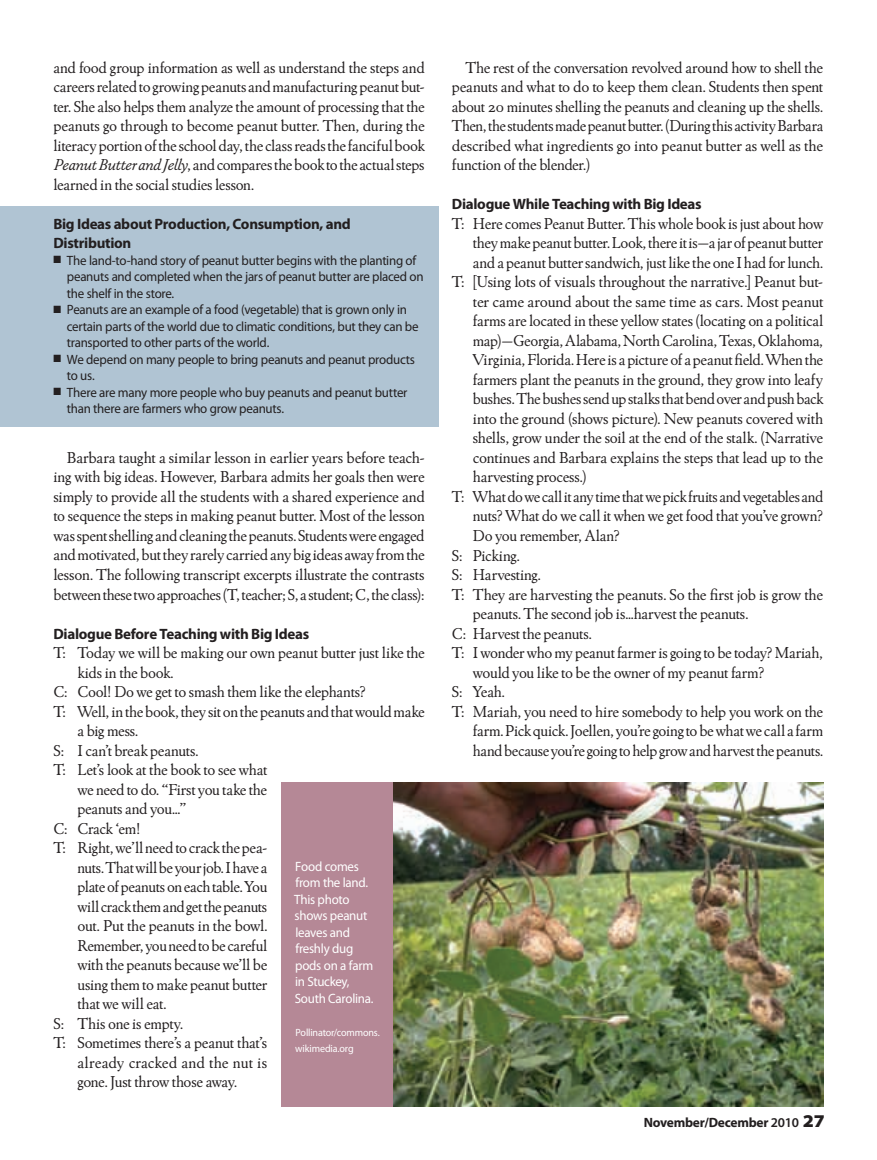
<style>
.page{position:relative;width:877px;height:1160px;background:#fff}
.page>*{position:absolute;margin:0;border:0;box-sizing:border-box;transform-origin:0 0}
.t1{font:16.5px/19.5px "Winchester New ITC Book OS";letter-spacing:-.02em;color:#231f20;text-align:justify}
.t2{font:16.5px "Winchester New ITC Book OS";color:#231f20}
.t3{font:700 15px/19.5px "Myriad Pro";letter-spacing:-.02em;color:#231f20}
.t4{font:13.5px/16.5px "Myriad Pro";letter-spacing:-.02em;color:#231f20;scale:.96 1}
.t5{font:13.5px/16.5px "Myriad Pro";letter-spacing:-.02em;color:#fff;scale:.96 1}
.t6{font:700 13.5px "Myriad Pro";letter-spacing:-.02em;color:#231f20}
.t7{font:10.5px/16.5px "Myriad Pro";letter-spacing:-.015em;color:#fff;scale:.96 1}
.s1{font-family:"Winchester New ITC Book Italic OS"}
.s2{font-weight:600}
.s3{font-weight:900;font-stretch:semi-expanded;font-size:18px}
</style>
<div class="page">
<div style="left:0;top:207px;width:438px;height:220px;background:#b0c4d3"></div>
<img style="left:392px;top:782px;width:431px;height:324px">
<div style="left:281px;top:782px;width:111px;height:324px;background:#b58896"></div>
<p class="t1" style="left:53px;top:57px;width:373px">and food group information as well as understand the steps and careers related to growing peanuts and manufacturing peanut but&shy;ter. She also helps them analyze the amount of processing that the peanuts go through to become peanut butter. Then, during the literacy portion of the school day, the class reads the fanciful book <span class="s1">Peanut Butter and Jelly</span>, and compares the book to the actual steps learned in the social studies lesson.</p>
<p class="t3" style="left:53px;top:214px;width:299px">Big Ideas about Production, Consumption, and<br>Distribution</p>
<p class="t4" style="left:67px;top:252px;width:373px;text-indent:-13px">■ The land-to-hand story of peanut butter begins with the planting of peanuts and completed when the jars of peanut butter are placed on the shelf in the store.</p>
<p class="t4" style="left:67px;top:301px;width:368px;text-indent:-13px">■ Peanuts are an example of a food (vegetable) that is grown only in certain parts of the world due to climatic conditions, but they can be transported to other parts of the world.</p>
<p class="t4" style="left:67px;top:351px;width:364px;text-indent:-13px">■ We depend on many people to bring peanuts and peanut products to us.</p>
<p class="t4" style="left:67px;top:384px;width:356px;text-indent:-13px">■ There are many more people who buy peanuts and peanut butter than there are farmers who grow peanuts.</p>
<p class="t1" style="left:53px;top:447px;width:373px;text-indent:14px">Barbara taught a similar lesson in earlier years before teach&shy;ing with big ideas. However, Barbara admits her goals then were simply to provide all the students with a shared experience and to sequence the steps in making peanut butter. Most of the lesson was spent shelling and cleaning the peanuts. Students were engaged and motivated, but they rarely carried any big ideas away from the lesson. The following transcript excerpts illustrate the contrasts between these two approaches (T, teacher; S, a student; C, the class):</p>
<p class="t3" style="left:53px;top:623px;width:257px">Dialogue Before Teaching with Big Ideas</p>
<p class="t1" style="left:53px;top:642px;width:373px">T: Today we will be making our own peanut butter just like the</p>
<p class="t1" style="left:77px;top:662px;width:98px">kids in the book.</p>
<p class="t1" style="left:53px;top:681px;width:314px">C: Cool! Do we get to smash them like the elephants?</p>
<p class="t1" style="left:53px;top:701px;width:373px">T: Well, in the book, they sit on the peanuts and that would make</p>
<p class="t1" style="left:77px;top:720px;width:62px">a big mess.</p>
<p class="t1" style="left:53px;top:740px;width:146px">S: I can’t break peanuts.</p>
<p class="t1" style="left:53px;top:759px;width:215px">T: Let’s look at the book to see what</p>
<p class="t1" style="left:77px;top:779px;width:191px">we need to do. “First you take the</p>
<p class="t1" style="left:77px;top:798px;width:110px">peanuts and you...”</p>
<p class="t1" style="left:53px;top:818px;width:89px">C: Crack ‘em!</p>
<p class="t1" style="left:53px;top:837px;width:215px">T: Right, we’ll need to crack the pea-</p>
<p class="t1" style="left:77px;top:857px;width:191px">nuts. That will be your job. I have a</p>
<p class="t1" style="left:77px;top:876px;width:191px">plate of peanuts on each table. You</p>
<p class="t1" style="left:77px;top:896px;width:191px">will crack them and get the peanuts</p>
<p class="t1" style="left:77px;top:915px;width:191px">out. Put the peanuts in the bowl.</p>
<p class="t1" style="left:77px;top:935px;width:191px">Remember, you need to be careful</p>
<p class="t1" style="left:77px;top:954px;width:191px">with the peanuts because we’ll be</p>
<p class="t1" style="left:77px;top:974px;width:191px">using them to make peanut butter</p>
<p class="t1" style="left:77px;top:993px;width:90px">that we will eat.</p>
<p class="t1" style="left:53px;top:1013px;width:131px">S: This one is empty.</p>
<p class="t1" style="left:53px;top:1032px;width:215px">T: Sometimes there’s a peanut that’s</p>
<p class="t2" style="left:77px;top:1052px;width:191px">already cracked and the nut is</p>
<p class="t1" style="left:77px;top:1071px;width:161px">gone. Just throw those away.</p>
<p class="t5" style="left:294px;top:857px;width:84px">Food comes from the land.<br>This photo shows peanut leaves and freshly dug pods on a farm in Stuckey,<br>South Carolina.</p>
<p class="t7" style="left:295px;top:1024px;width:90px">Pollinator/commons. wikimedia.org</p>
<p class="t1" style="left:452px;top:57px;width:373px;text-indent:14px">The rest of the conversation revolved around how to shell the peanuts and what to do to keep them clean. Students then spent about 20 minutes shelling the peanuts and cleaning up the shells.<br>Then, the students made peanut butter. (During this activity Barbara described what ingredients go into peanut butter as well as the function of the blender.)</p>
<p class="t3" style="left:452px;top:194px;width:251px">Dialogue While Teaching with Big Ideas</p>
<p class="t1" style="left:452px;top:213px;width:373px">T: Here comes Peanut Butter. This whole book is just about how</p>
<p class="t1" style="left:473px;top:233px;width:352px">they make peanut butter. Look, there it is—a jar of peanut butter</p>
<p class="t1" style="left:473px;top:252px;width:352px">and a peanut butter sandwich, just like the one I had for lunch.</p>
<p class="t1" style="left:452px;top:272px;width:373px">T: [Using lots of visuals throughout the narrative.] Peanut but-</p>
<p class="t1" style="left:473px;top:291px;width:352px">ter came around about the same time as cars. Most peanut</p>
<p class="t1" style="left:473px;top:311px;width:352px">farms are located in these yellow states (locating on a political</p>
<p class="t1" style="left:473px;top:330px;width:352px">map)—Georgia, Alabama, North Carolina, Texas, Oklahoma,</p>
<p class="t1" style="left:473px;top:350px;width:352px">Virginia, Florida. Here is a picture of a peanut field. When the</p>
<p class="t1" style="left:473px;top:369px;width:352px">farmers plant the peanuts in the ground, they grow into leafy</p>
<p class="t1" style="left:473px;top:389px;width:352px">bushes. The bushes send up stalks that bend over and push back</p>
<p class="t1" style="left:473px;top:408px;width:352px">into the ground (shows picture). New peanuts covered with</p>
<p class="t1" style="left:473px;top:428px;width:352px">shells, grow under the soil at the end of the stalk. (Narrative</p>
<p class="t1" style="left:473px;top:447px;width:352px">continues and Barbara explains the steps that lead up to the</p>
<p class="t1" style="left:473px;top:467px;width:115px">harvesting process.)</p>
<p class="t1" style="left:452px;top:486px;width:373px">T: What do we call it any time that we pick fruits and vegetables and</p>
<p class="t1" style="left:473px;top:506px;width:352px">nuts? What do we call it when we get food that you’ve grown?</p>
<p class="t1" style="left:473px;top:525px;width:149px">Do you remember, Alan?</p>
<p class="t1" style="left:452px;top:545px;width:69px">S: Picking.</p>
<p class="t1" style="left:452px;top:564px;width:90px">S: Harvesting.</p>
<p class="t1" style="left:452px;top:584px;width:373px">T: They are harvesting the peanuts. So the first job is grow the</p>
<p class="t1" style="left:473px;top:603px;width:277px">peanuts. The second job is...harvest the peanuts.</p>
<p class="t1" style="left:452px;top:623px;width:141px">C: Harvest the peanuts.</p>
<p class="t1" style="left:452px;top:642px;width:373px">T: I wonder who my peanut farmer is going to be today? Mariah,</p>
<p class="t1" style="left:473px;top:662px;width:293px">would you like to be the owner of my peanut farm?</p>
<p class="t1" style="left:452px;top:681px;width:54px">S: Yeah.</p>
<p class="t1" style="left:452px;top:701px;width:373px">T: Mariah, you need to hire somebody to help you work on the</p>
<p class="t1" style="left:473px;top:720px;width:352px">farm. Pick quick. Joellen, you’re going to be what we call a farm</p>
<p class="t1" style="left:473px;top:740px;width:352px">hand because you’re going to help grow and harvest the peanuts.</p>
<p class="t6" style="left:643px;top:1114px;width:182px">November/December <span class="s2">2010</span> <span class="s3">27</span></p>
</div>
